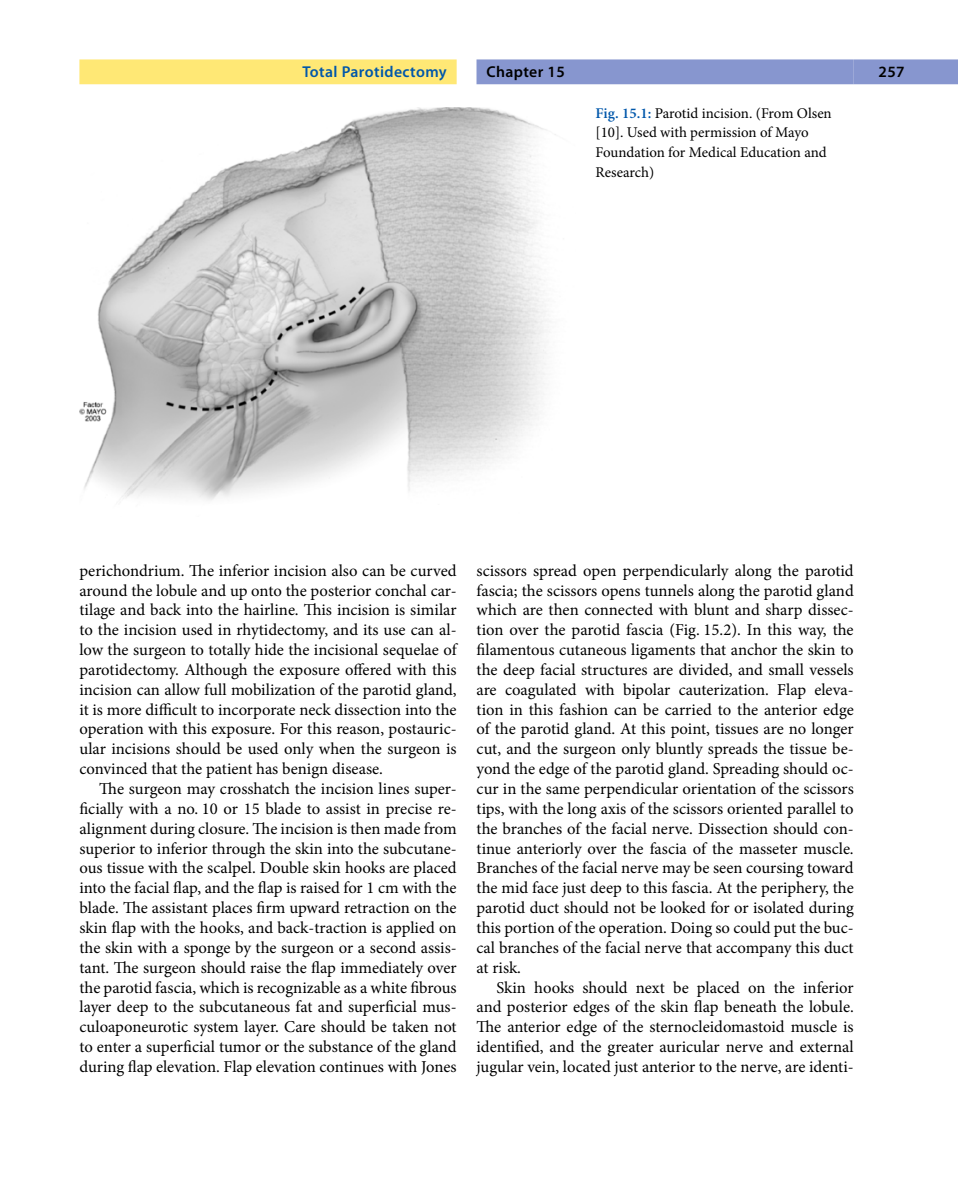
<style>
.page{position:relative;width:958px;height:1201px;background:#fff}
.page>*{position:absolute;margin:0;border:0;box-sizing:border-box;transform-origin:0 0}
.t1{font:16.62px/19.8px "Minion Pro";color:#000;text-align:justify}
.t2{font:600 15.75px "Myriad Pro";letter-spacing:.025em;color:#0057aa}
.t3{font:600 15.75px "Myriad Pro";letter-spacing:.025em;color:#000}
.t4{font:14.88px/19.8px "Minion Pro";color:#000}
.s1{font-weight:600;color:#0057aa}
</style>
<div class="page">
<img style="left:79px;top:107px;width:477px;height:393px">
<div style="left:853px;top:59px;width:104px;height:25px;background:#8796cf"></div>
<div style="left:79px;top:59px;width:377px;height:25px;background:#ffe875"></div>
<div style="left:476px;top:59px;width:377px;height:25px;background:#8796cf"></div>
<p class="t2" style="left:302px;top:61px;width:146px">Total Parotidectomy</p>
<p class="t3" style="left:486px;top:61px;width:80px">Chapter 15</p>
<p class="t3" style="left:878px;top:61px;width:28px">257</p>
<p class="t4" style="left:595px;top:103px;width:238px"><span class="s1">Fig. 15.1:</span> Parotid incision. (From Olsen [10]. Used with permission of Mayo<br>Foundation for Medical Education and<br>Research)</p>
<p class="t1" style="left:79px;top:560px;width:379px">perichondrium. The inferior incision also can be curved around the lobule and up onto the posterior conchal car&shy;tilage and back into the hairline. This incision is similar to the incision used in rhytidectomy, and its use can al&shy;low the surgeon to totally hide the incisional sequelae of parotidectomy. Although the exposure offered with this incision can allow full mobilization of the parotid gland, it is more difficult to incorporate neck dissection into the operation with this exposure. For this reason, postauric&shy;ular incisions should be used only when the surgeon is convinced that the patient has benign disease.</p>
<p class="t1" style="left:79px;top:779px;width:379px;text-indent:20px">The surgeon may crosshatch the incision lines super&shy;ficially with a no. 10 or 15 blade to assist in precise re&shy;alignment during closure. The incision is then made from superior to inferior through the skin into the subcutane&shy;ous tissue with the scalpel. Double skin hooks are placed into the facial flap, and the flap is raised for 1 cm with the blade. The assistant places firm upward retraction on the skin flap with the hooks, and back-traction is applied on the skin with a sponge by the surgeon or a second assis&shy;tant. The surgeon should raise the flap immediately over the parotid fascia, which is recognizable as a white fibrous layer deep to the subcutaneous fat and superficial mus&shy;culoaponeurotic system layer. Care should be taken not to enter a superficial tumor or the substance of the gland during flap elevation. Flap elevation continues with Jones</p>
<p class="t1" style="left:476px;top:560px;width:379px">scissors spread open perpendicularly along the parotid fascia; the scissors opens tunnels along the parotid gland which are then connected with blunt and sharp dissec&shy;tion over the parotid fascia (Fig. 15.2). In this way, the filamentous cutaneous ligaments that anchor the skin to the deep facial structures are divided, and small vessels are coagulated with bipolar cauterization. Flap eleva&shy;tion in this fashion can be carried to the anterior edge of the parotid gland. At this point, tissues are no longer cut, and the surgeon only bluntly spreads the tissue be&shy;yond the edge of the parotid gland. Spreading should oc&shy;cur in the same perpendicular orientation of the scissors tips, with the long axis of the scissors oriented parallel to the branches of the facial nerve. Dissection should con&shy;tinue anteriorly over the fascia of the masseter muscle.<br>Branches of the facial nerve may be seen coursing toward the mid face just deep to this fascia. At the periphery, the parotid duct should not be looked for or isolated during this portion of the operation. Doing so could put the buc&shy;cal branches of the facial nerve that accompany this duct at risk.</p>
<p class="t1" style="left:476px;top:977px;width:379px;text-indent:20px">Skin hooks should next be placed on the inferior and posterior edges of the skin flap beneath the lobule.<br>The anterior edge of the sternocleidomastoid muscle is identified, and the greater auricular nerve and external jugular vein, located just anterior to the nerve, are identi-</p>
</div>
